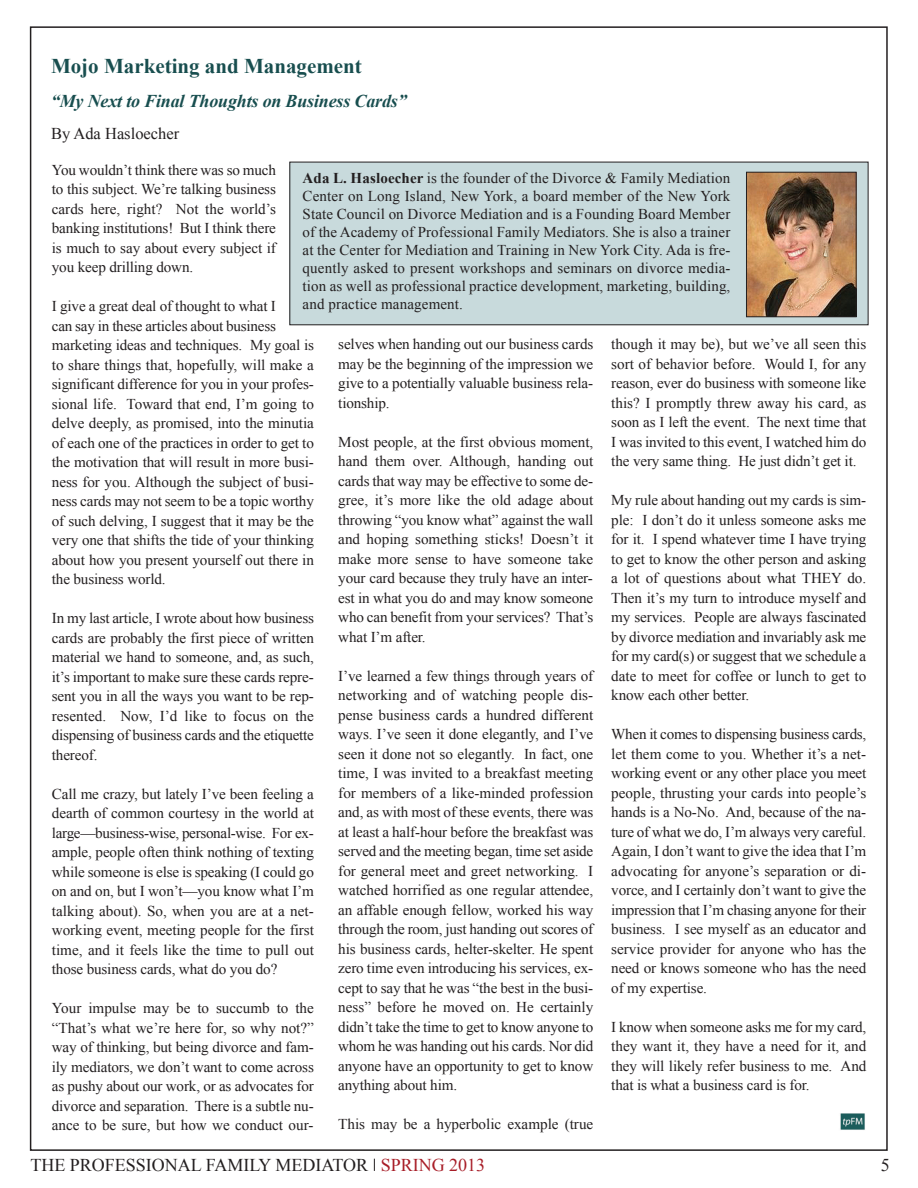
<style>
.page{position:relative;width:918px;height:1188px;background:#fff}
.page>*{position:absolute;margin:0;border:0;box-sizing:border-box;transform-origin:0 0}
.t1{font:700 21px "Times New Roman";color:#184e4f}
.t2{font:18px "Times New Roman";color:#231f20}
.t3{font:italic 700 18px "Times New Roman";letter-spacing:-.01em;color:#184e4f}
.t4{font:16.5px "Times New Roman";color:#231f20}
.t5{font:15px/19.5px "Times New Roman";letter-spacing:-.01em;color:#231f20;text-align:justify}
.s1{font-weight:700}
.s2{color:#a81e28}
</style>
<div class="page">
<svg style="left:374px;top:1159px;width:1px;height:12px"></svg>
<div style="left:290px;top:162px;width:578px;height:163px;background:#c8dadc"></div>
<div style="left:289px;top:162px;width:579px;height:163px;border:1px solid #231f20"></div>
<img style="left:748px;top:174px;width:107px;height:141px">
<div style="left:746px;top:172px;width:111px;height:145px;border:1px solid #231f20"></div>
<img style="left:840px;top:1114px;width:25px;height:16px">
<h1 class="t1" style="left:51px;top:54px;width:312px">Mojo Marketing and Management</h1>
<p class="t3" style="left:51px;top:91px;width:357px">“My Next to Final Thoughts on Business Cards”</p>
<p class="t4" style="left:51px;top:124px;width:130px">By Ada Hasloecher</p>
<p class="t5" style="left:52px;top:160px;width:226px">You wouldn’t think there was so much to this subject. We’re talking business cards here, right? Not the world’s banking institutions! But I think there is much to say about every subject if you keep drilling down.</p>
<p class="t5" style="left:52px;top:296px;width:264px;text-align:left">I give a great deal of thought to what I<br>can say in these articles about business marketing ideas and techniques. My goal is to share things that, hopefully, will make a significant difference for you in your profes&shy;sional life. Toward that end, I’m going to delve deeply, as promised, into the minutia of each one of the practices in order to get to the motivation that will result in more busi&shy;ness for you. Although the subject of busi&shy;ness cards may not seem to be a topic worthy of such delving, I suggest that it may be the very one that shifts the tide of your thinking about how you present yourself out there in the business world.</p>
<p class="t5" style="left:52px;top:608px;width:264px">In my last article, I wrote about how business cards are probably the first piece of written material we hand to someone, and, as such, it’s important to make sure these cards repre&shy;sent you in all the ways you want to be rep&shy;resented. Now, I’d like to focus on the dispensing of business cards and the etiquette thereof.</p>
<p class="t5" style="left:52px;top:784px;width:264px">Call me crazy, but lately I’ve been feeling a dearth of common courtesy in the world at large—business-wise, personal-wise. For ex&shy;ample, people often think nothing of texting while someone is else is speaking (I could go on and on, but I won’t—you know what I’m talking about). So, when you are at a net&shy;working event, meeting people for the first time, and it feels like the time to pull out those business cards, what do you do?</p>
<p class="t5" style="left:52px;top:998px;width:264px">Your impulse may be to succumb to the “That’s what we’re here for, so why not?” way of thinking, but being divorce and fam&shy;ily mediators, we don’t want to come across as pushy about our work, or as advocates for divorce and separation. There is a subtle nu&shy;ance to be sure, but how we conduct our-</p>
<p class="t5" style="left:303px;top:169px;width:429px;line-height:18px"><span class="s1">Ada L. Hasloecher</span> is the founder of the Divorce &amp; Family Mediation Center on Long Island, New York, a board member of the New York State Council on Divorce Mediation and is a Founding Board Member of the Academy of Professional Family Mediators. She is also a trainer at the Center for Mediation and Training in New York City. Ada is fre&shy;quently asked to present workshops and seminars on divorce media&shy;tion as well as professional practice development, marketing, building, and practice management.</p>
<p class="t5" style="left:611px;top:334px;width:257px">though it may be), but we’ve all seen this sort of behavior before. Would I, for any reason, ever do business with someone like this? I promptly threw away his card, as soon as I left the event. The next time that I was invited to this event, I watched him do the very same thing. He just didn’t get it.</p>
<p class="t5" style="left:611px;top:490px;width:257px">My rule about handing out my cards is sim&shy;ple: I don’t do it unless someone asks me for it. I spend whatever time I have trying to get to know the other person and asking a lot of questions about what THEY do.<br>Then it’s my turn to introduce myself and my services. People are always fascinated by divorce mediation and invariably ask me for my card(s) or suggest that we schedule a date to meet for coffee or lunch to get to know each other better.</p>
<p class="t5" style="left:611px;top:724px;width:257px">When it comes to dispensing business cards, let them come to you. Whether it’s a net&shy;working event or any other place you meet people, thrusting your cards into people’s hands is a No-No. And, because of the na&shy;ture of what we do, I’m always very careful.<br>Again, I don’t want to give the idea that I’m advocating for anyone’s separation or di&shy;vorce, and I certainly don’t want to give the impression that I’m chasing anyone for their business. I see myself as an educator and service provider for anyone who has the need or knows someone who has the need of my expertise.</p>
<p class="t5" style="left:611px;top:1017px;width:257px">I know when someone asks me for my card, they want it, they have a need for it, and they will likely refer business to me. And that is what a business card is for.</p>
<p class="t5" style="left:338px;top:334px;width:257px">selves when handing out our business cards may be the beginning of the impression we give to a potentially valuable business rela&shy;tionship.</p>
<p class="t5" style="left:338px;top:432px;width:257px">Most people, at the first obvious moment, hand them over. Although, handing out cards that way may be effective to some de&shy;gree, it’s more like the old adage about throwing “you know what” against the wall and hoping something sticks! Doesn’t it make more sense to have someone take your card because they truly have an inter&shy;est in what you do and may know someone who can benefit from your services? That’s what I’m after.</p>
<p class="t5" style="left:338px;top:666px;width:257px">I’ve learned a few things through years of networking and of watching people dis&shy;pense business cards a hundred different ways. I’ve seen it done elegantly, and I’ve seen it done not so elegantly. In fact, one time, I was invited to a breakfast meeting for members of a like-minded profession and, as with most of these events, there was at least a half-hour before the breakfast was served and the meeting began, time set aside for general meet and greet networking. I watched horrified as one regular attendee, an affable enough fellow, worked his way through the room, just handing out scores of his business cards, helter-skelter. He spent zero time even introducing his services, ex&shy;cept to say that he was “the best in the busi&shy;ness” before he moved on. He certainly didn’t take the time to get to know anyone to whom he was handing out his cards. Nor did anyone have an opportunity to get to know anything about him.</p>
<p class="t5" style="left:338px;top:1114px;width:257px">This may be a hyperbolic example (true</p>
<p class="t2" style="left:30px;top:1155px;width:456px">THE PROFESSIONAL FAMILY MEDIATOR <span class="s2">SPRING 2013</span></p>
<p class="t2" style="left:881px;top:1155px;width:10px">5</p>
</div>
